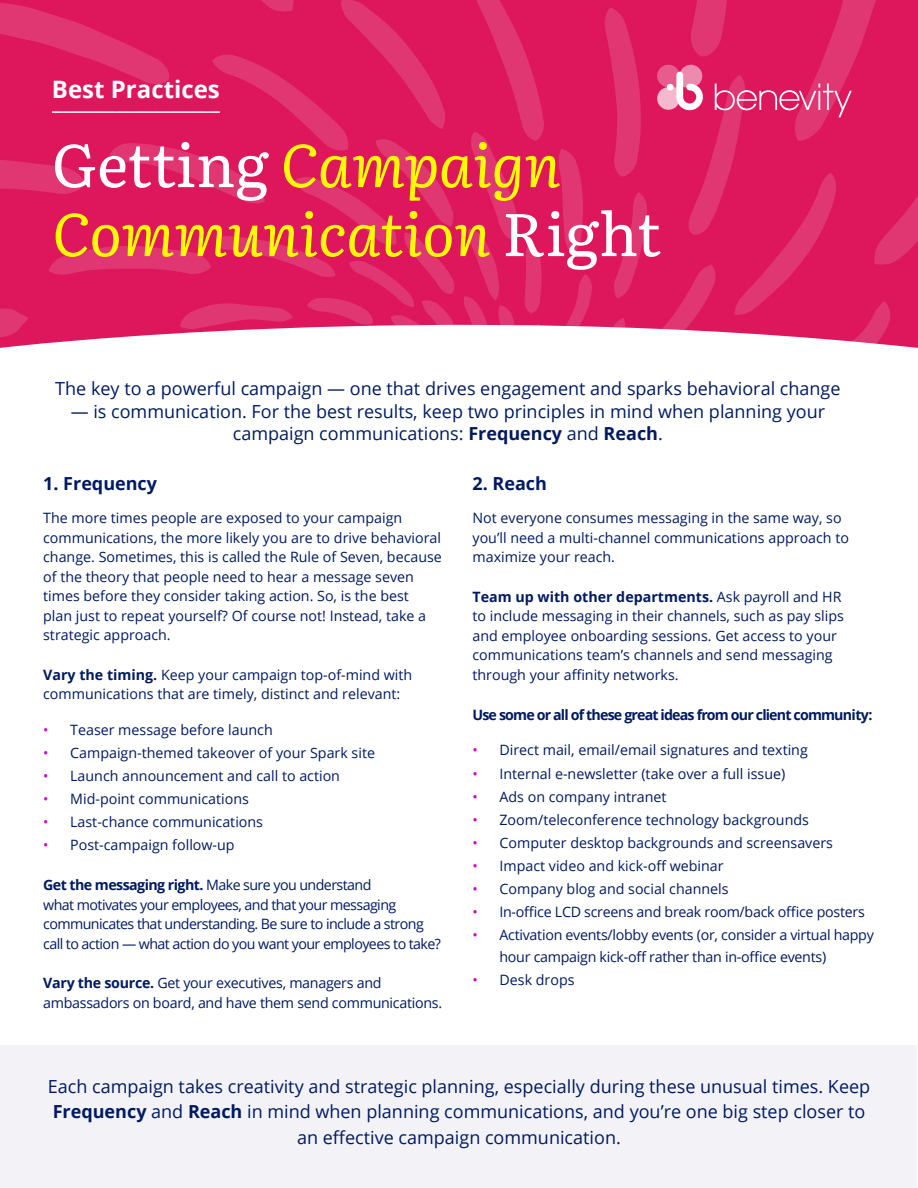
<style>
.page{position:relative;width:918px;height:1188px;background:#fff}
.page>*{position:absolute;margin:0;border:0;box-sizing:border-box;transform-origin:0 0}
.t1{font:italic 60px/69px "Literata";color:#fafa00}
.t2{font:700 24px "Open Sans";color:#fff}
.t3{font:18px/25.5px "Open Sans";color:#001a61;text-align:center}
.t4{font:700 18px "Open Sans";color:#001a61}
.t5{font:14.25px/19.5px "Open Sans";color:#001a61}
.t6{font:14.25px/19.5px "Open Sans";letter-spacing:-.02em;color:#001a61}
.t7{font:14.25px/19.5px "Open Sans";letter-spacing:-.04em;color:#001a61}
.t8{font:700 14.25px "Open Sans";letter-spacing:-.06em;color:#001a61}
.s1{font-style:normal;color:#fff}
.s2{font-weight:700}
.s3{color:#c0c}
</style>
<div class="page">
<div style="left:1px;top:1045px;width:916px;height:143px;background:#f2f2f7"></div>
<div style="left:455px;top:0;width:103px;height:326px;background:#de175c"></div>
<svg style="left:464px;top:0;width:83px;height:326px;background:#de2063"></svg>
<svg style="left:0;top:0;width:455px;height:348px;background:#df2767"></svg>
<svg style="left:558px;top:0;width:360px;height:348px;background:#e02968"></svg>
<hr style="left:52px;top:111px;width:168px;height:2px;background:#fff">
<h2 class="t2" style="left:52px;top:72px;width:169px">Best Practices</h2>
<h1 class="t1" style="left:52px;top:127px;width:610px"><span class="s1">Getting</span> Campaign<br>Communication <span class="s1">Right</span></h1>
<p class="t3" style="left:55px;top:375px;width:787px">The key to a powerful campaign — one that drives engagement and sparks behavioral change</p>
<p class="t3" style="left:71px;top:399px;width:756px;line-height:22.5px">— is communication. For the best results, keep two principles in mind when planning your campaign communications: <span class="s2">Frequency</span> and <span class="s2">Reach</span>.</p>
<p class="t4" style="left:43px;top:471px;width:115px">1. Frequency</p>
<p class="t5" style="left:43px;top:508px;width:400px">The more times people are exposed to your campaign communications, the more likely you are to drive behavioral change. Sometimes, this is called the Rule of Seven, because of the theory that people need to hear a message seven times before they consider taking action. So, is the best<br>plan just to repeat yourself? Of course not! Instead, take a strategic approach.</p>
<p class="t5" style="left:43px;top:664px;width:371px"><span class="s2">Vary the timing.</span> Keep your campaign top-of-mind with communications that are timely, distinct and relevant:</p>
<p class="t5" style="left:43px;top:720px;width:231px"><span class="s3">•</span> Teaser message before launch</p>
<p class="t5" style="left:43px;top:743px;width:333px"><span class="s3">•</span> Campaign-themed takeover of your Spark site</p>
<p class="t5" style="left:43px;top:766px;width:298px"><span class="s3">•</span> Launch announcement and call to action</p>
<p class="t5" style="left:43px;top:789px;width:207px"><span class="s3">•</span> Mid-point communications</p>
<p class="t5" style="left:43px;top:812px;width:221px"><span class="s3">•</span> Last-chance communications</p>
<p class="t5" style="left:43px;top:835px;width:193px"><span class="s3">•</span> Post-campaign follow-up</p>
<p class="t7" style="left:43px;top:875px;width:399px"><span class="s2">Get the messaging right.</span> Make sure you understand<br>what motivates your employees, and that your messaging communicates that understanding. Be sure to include a strong call to action — what action do you want your employees to take?</p>
<p class="t6" style="left:43px;top:973px;width:401px"><span class="s2">Vary the source.</span> Get your executives, managers and ambassadors on board, and have them send communications.</p>
<p class="t4" style="left:472px;top:471px;width:76px">2. Reach</p>
<p class="t5" style="left:472px;top:508px;width:378px">Not everyone consumes messaging in the same way, so you’ll need a multi-channel communications approach to maximize your reach.</p>
<p class="t5" style="left:472px;top:586px;width:373px"><span class="s2">Team up with other departments.</span> Ask payroll and HR to include messaging in their channels, such as pay slips and employee onboarding sessions. Get access to your communications team’s channels and send messaging through your affinity networks.</p>
<p class="t8" style="left:472px;top:704px;width:402px">Use some or all of these great ideas from our client community:</p>
<p class="t5" style="left:472px;top:740px;width:337px"><span class="s3">•</span> Direct mail, email/email signatures and texting</p>
<p class="t5" style="left:472px;top:763px;width:314px"><span class="s3">•</span> Internal e-newsletter (take over a full issue)</p>
<p class="t5" style="left:472px;top:786px;width:196px"><span class="s3">•</span> Ads on company intranet</p>
<p class="t5" style="left:472px;top:809px;width:338px"><span class="s3">•</span> Zoom/teleconference technology backgrounds</p>
<p class="t5" style="left:472px;top:832px;width:362px"><span class="s3">•</span> Computer desktop backgrounds and screensavers</p>
<p class="t5" style="left:472px;top:855px;width:253px"><span class="s3">•</span> Impact video and kick-off webinar</p>
<p class="t5" style="left:472px;top:878px;width:258px"><span class="s3">•</span> Company blog and social channels</p>
<p class="t6" style="left:472px;top:902px;width:394px"><span class="s3">•</span> In-office LCD screens and break room/back office posters</p>
<p class="t6" style="left:500px;top:923px;width:376px;line-height:22.5px;text-indent:-27px"><span class="s3">•</span> Activation events/lobby events (or, consider a virtual happy hour campaign kick-off rather than in-office events)</p>
<p class="t5" style="left:472px;top:970px;width:104px"><span class="s3">•</span> Desk drops</p>
<p class="t3" style="left:48px;top:1073px;width:824px">Each campaign takes creativity and strategic planning, especially during these unusual times. Keep<br><span class="s2">Frequency</span> and <span class="s2">Reach</span> in mind when planning communications, and you’re one big step closer to an effective campaign communication.</p>
</div>
